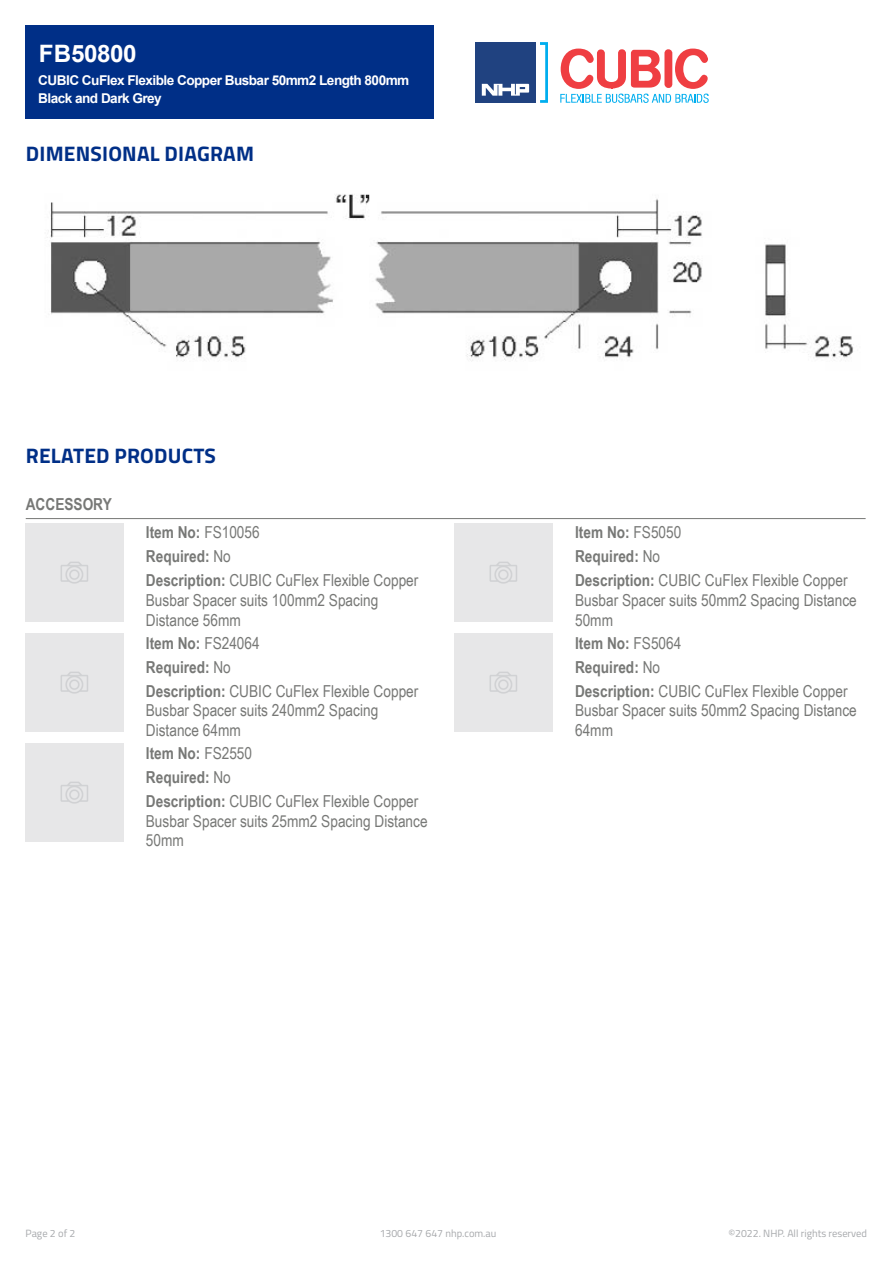
<style>
.page{position:relative;width:893px;height:1263px;background:#fff}
.page>*{position:absolute;margin:0;border:0;box-sizing:border-box;transform-origin:0 0}
.Item_Number{font:700 24px "Arial";letter-spacing:-.02em;color:#fff}
.t1{font:700 21px "Titillium";letter-spacing:.01em;color:#002f87}
.t2{font:16.5px/24px "Arial Narrow";color:#777876}
.t3{font:700 16.5px "Arial Narrow";color:#777876}
.Display_Name{font:700 13.5px/18px "Arial";letter-spacing:-.04em;color:#fff}
.t4{font:10.5px "Titillium";color:#a7a9ac}
.s1{font-weight:700}
</style>
<div class="page">
<div style="left:26px;top:26px;width:408px;height:93px;background:#002f87"></div>
<hr style="left:26px;top:518px;width:840px;height:1px;background:#777876">
<div style="left:26px;top:523px;width:98px;height:98px;background:#e7e7e8"></div>
<div style="left:26px;top:633px;width:98px;height:98px;background:#e7e7e8"></div>
<div style="left:26px;top:744px;width:98px;height:97px;background:#e7e7e8"></div>
<div style="left:455px;top:523px;width:98px;height:98px;background:#e7e7e8"></div>
<div style="left:455px;top:633px;width:98px;height:98px;background:#e7e7e8"></div>
<img style="left:47px;top:194px;width:807px;height:167px">
<div style="left:475px;top:42px;width:61px;height:61px;background:#204280"></div>
<svg style="left:482px;top:84px;width:47px;height:12px"></svg>
<svg style="left:540px;top:42px;width:8px;height:61px"></svg>
<svg style="left:560px;top:48px;width:149px;height:55px"></svg>
<p class="Item_Number" style="left:39px;top:37px;width:100px">FB50800</p>
<p class="Display_Name" style="left:38px;top:71px;width:373px">CUBIC CuFlex Flexible Copper Busbar 50mm2 Length 800mm<br>Black and Dark Grey</p>
<p class="t1" style="left:26px;top:137px;width:230px">DIMENSIONAL DIAGRAM</p>
<p class="t1" style="left:26px;top:439px;width:192px">RELATED PRODUCTS</p>
<p class="t3" style="left:26px;top:491px;width:88px">ACCESSORY</p>
<p class="t2" style="left:146px;top:520px;width:274px"><span class="s1">Item No:</span> FS10056<br><span class="s1">Required:</span> No<br><span class="s1">Description:</span> CUBIC CuFlex Flexible Copper</p>
<p class="t2" style="left:146px;top:590px;width:234px;line-height:19.8px">Busbar Spacer suits 100mm2 Spacing<br>Distance 56mm</p>
<p class="t2" style="left:146px;top:630px;width:274px"><span class="s1">Item No:</span> FS24064<br><span class="s1">Required:</span> No<br><span class="s1">Description:</span> CUBIC CuFlex Flexible Copper</p>
<p class="t2" style="left:146px;top:700px;width:234px;line-height:19.8px">Busbar Spacer suits 240mm2 Spacing<br>Distance 64mm</p>
<p class="t2" style="left:146px;top:740px;width:274px"><span class="s1">Item No:</span> FS2550<br><span class="s1">Required:</span> No<br><span class="s1">Description:</span> CUBIC CuFlex Flexible Copper</p>
<p class="t2" style="left:146px;top:810px;width:283px;line-height:19.8px">Busbar Spacer suits 25mm2 Spacing Distance<br>50mm</p>
<p class="t2" style="left:575px;top:520px;width:274px"><span class="s1">Item No:</span> FS5050<br><span class="s1">Required:</span> No<br><span class="s1">Description:</span> CUBIC CuFlex Flexible Copper</p>
<p class="t2" style="left:575px;top:590px;width:283px;line-height:19.8px">Busbar Spacer suits 50mm2 Spacing Distance<br>50mm</p>
<p class="t2" style="left:575px;top:630px;width:274px"><span class="s1">Item No:</span> FS5064<br><span class="s1">Required:</span> No<br><span class="s1">Description:</span> CUBIC CuFlex Flexible Copper</p>
<p class="t2" style="left:575px;top:700px;width:283px;line-height:19.8px">Busbar Spacer suits 50mm2 Spacing Distance<br>64mm</p>
<p class="t4" style="left:26px;top:1226px;width:51px">Page 2 of 2</p>
<p class="t4" style="left:380px;top:1226px;width:118px">1300 647 647 nhp.com.au</p>
<p class="t4" style="left:728px;top:1226px;width:140px">©2022. NHP. All rights reserved</p>
</div>
